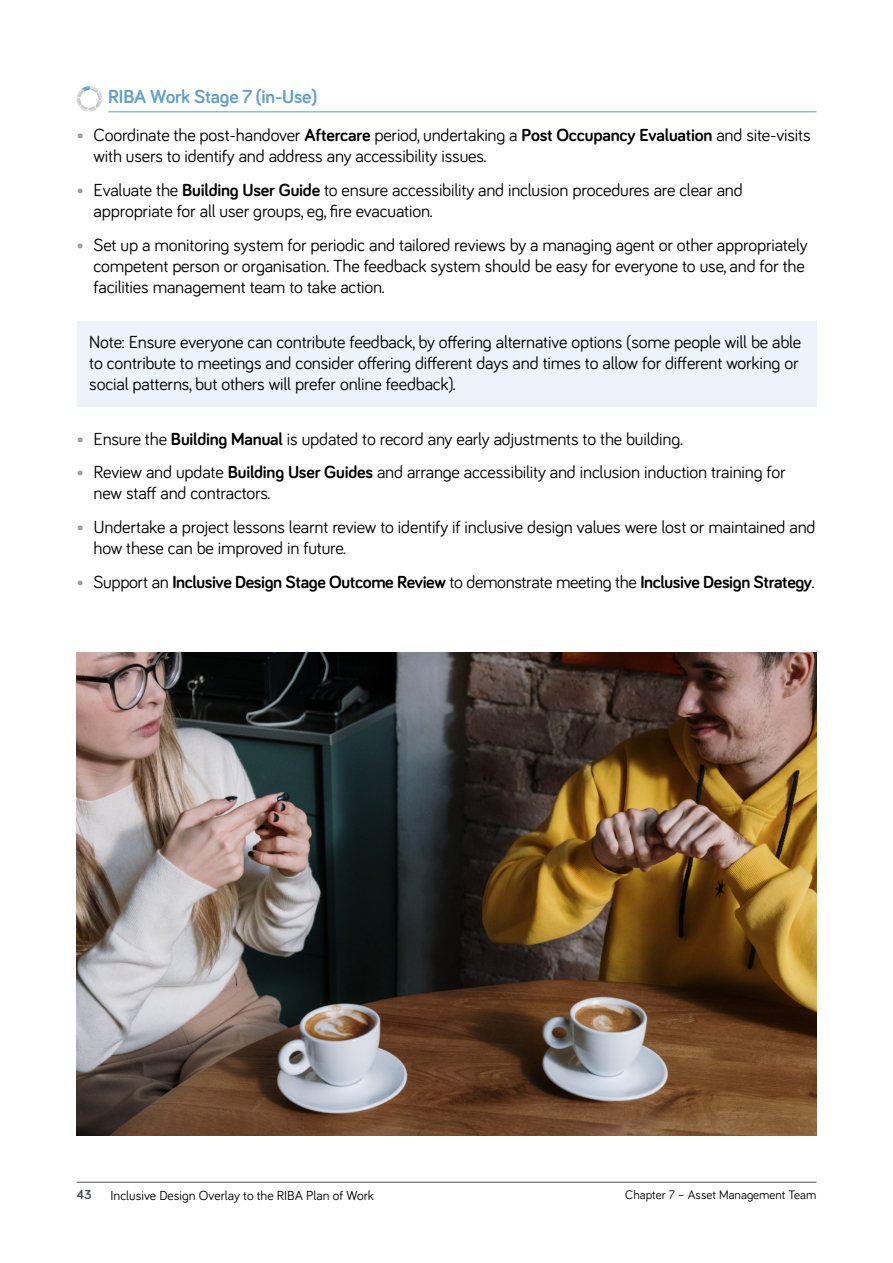
<style>
.page{position:relative;width:893px;height:1263px;background:#fff}
.page>*{position:absolute;margin:0;border:0;box-sizing:border-box;transform-origin:0 0}
.t1{font:700 19.5px "Bariol";letter-spacing:-.01em;color:#63a0ca}
.Call_Out___shaded_box{font:18px/21px "Bariol";letter-spacing:-.01em;color:#000}
.t2{font:700 18px "Bariol";letter-spacing:-.02em;color:#000}
.t3{font:13.5px "Bariol";color:#000}
.t4{font:700 13.5px "Bariol";color:#4b5159}
.t5{font:12.75px "Bariol";color:#000}
.s1{color:#9e9ba0}
.s2{font-weight:700}
.s3{font-weight:400;color:#9e9ba0}
.s4{font-weight:400}
</style>
<div class="page">
<hr style="left:108px;top:112px;width:708px;height:1px;background:#63a0ca">
<div style="left:77px;top:321px;width:739px;height:85px;background:#ecf3fb"></div>
<svg style="left:77px;top:86px;width:25px;height:26px"></svg>
<img style="left:77px;top:652px;width:739px;height:484px">
<hr style="left:77px;top:1182px;width:739px;height:1px;background:#4b5159">
<h3 class="t1" style="left:108px;top:83px;width:211px">RIBA Work Stage 7 (in-Use)</h3>
<p class="Call_Out___shaded_box" style="left:94px;top:124px;width:719px;text-indent:-17px"><span class="s1">•</span> Coordinate the post-handover <span class="s2">Aftercare</span> period, undertaking a <span class="s2">Post Occupancy Evaluation</span> and site-visits with users to identify and address any accessibility issues.</p>
<p class="Call_Out___shaded_box" style="left:94px;top:178px;width:651px;text-indent:-17px"><span class="s1">•</span> Evaluate the <span class="s2">Building User Guide</span> to ensure accessibility and inclusion procedures are clear and appropriate for all user groups, eg, fire evacuation.</p>
<p class="Call_Out___shaded_box" style="left:94px;top:233px;width:715px;text-indent:-17px"><span class="s1">•</span> Set up a monitoring system for periodic and tailored reviews by a managing agent or other appropriately competent person or organisation. The feedback system should be easy for everyone to use, and for the facilities management team to take action.</p>
<p class="Call_Out___shaded_box" style="left:89px;top:330px;width:713px">Note: Ensure everyone can contribute feedback, by offering alternative options (some people will be able to contribute to meetings and consider offering different days and times to allow for different working or social patterns, but others will prefer online feedback).</p>
<p class="Call_Out___shaded_box" style="left:77px;top:427px;width:608px"><span class="s1">•</span> Ensure the <span class="s2">Building Manual</span> is updated to record any early adjustments to the building.</p>
<p class="Call_Out___shaded_box" style="left:94px;top:461px;width:694px;text-indent:-17px"><span class="s1">•</span> Review and update <span class="s2">Building User Guides</span> and arrange accessibility and inclusion induction training for new staff and contractors.</p>
<p class="Call_Out___shaded_box" style="left:94px;top:516px;width:723px;text-indent:-17px"><span class="s1">•</span> Undertake a project lessons learnt review to identify if inclusive design values were lost or maintained and how these can be improved in future.</p>
<p class="t2" style="left:77px;top:570px;width:740px"><span class="s3">•</span> <span class="s4">Support an</span> Inclusive Design Stage Outcome Review <span class="s4">to demonstrate meeting the</span> Inclusive Design Strategy<span class="s4">.</span></p>
<p class="t4" style="left:77px;top:1185px;width:17px">43</p>
<p class="t3" style="left:111px;top:1186px;width:265px">Inclusive Design Overlay to the RIBA Plan of Work</p>
<p class="t5" style="left:625px;top:1186px;width:193px">Chapter 7 – Asset Management Team</p>
</div>
